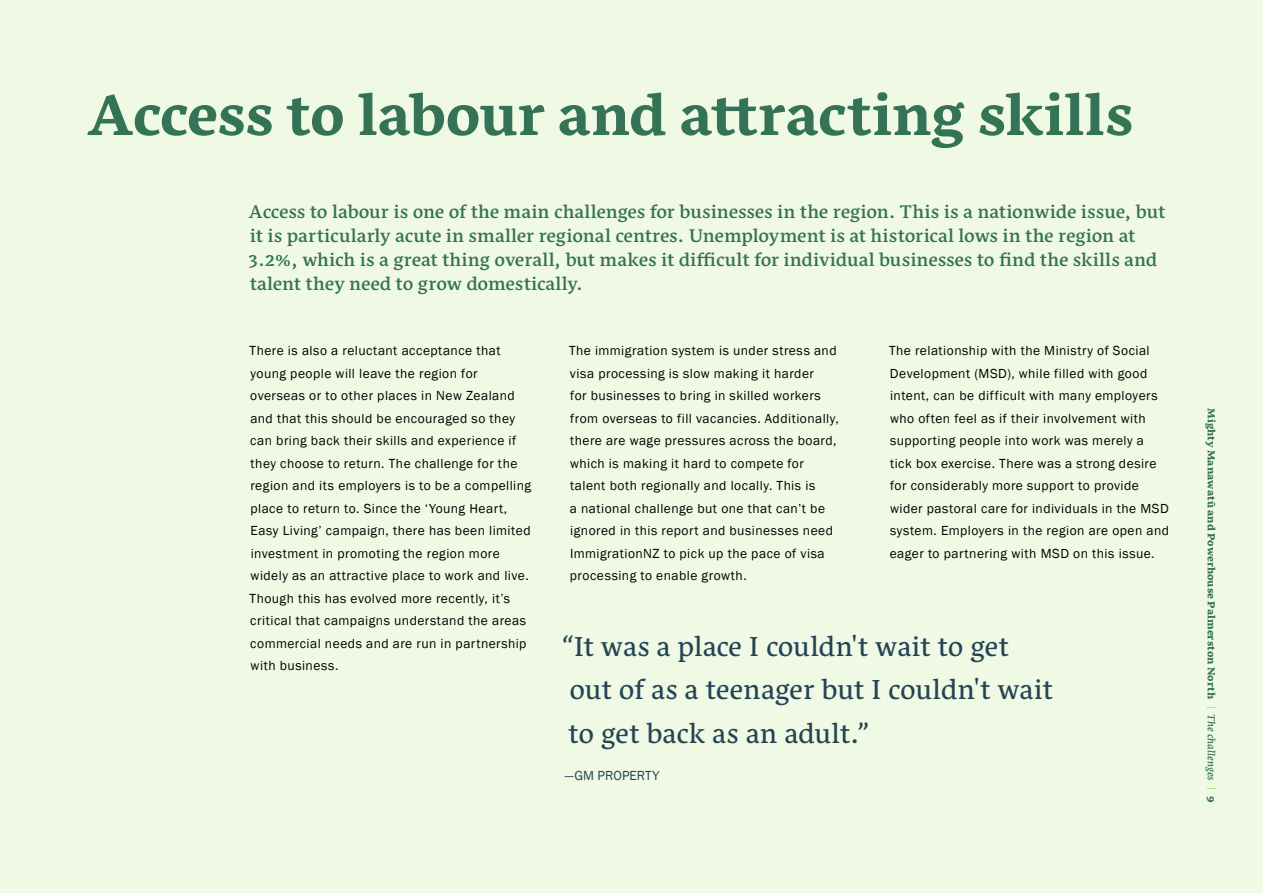
<style>
.page{position:relative;width:1263px;height:893px;background:#eff9e4}
.page>*{position:absolute;margin:0;border:0;box-sizing:border-box;transform-origin:0 0}
.Heading{font:700 75px "Nassim Latn";letter-spacing:-.01em;color:#347355}
.Body{font:36px/43.2px "Nassim Latn";letter-spacing:-.005em;color:#234455}
.Intro_Paragraph{font:24px/24px "Nassim Latn Me";letter-spacing:-.005em;color:#347355}
.Body-2{font:13.5px/22.5px "Franklin Gothic";letter-spacing:.035em;color:#000}
.t1{font:13.5px "Nassim Latn Eb";letter-spacing:.005em;color:#347355}
.Body-3{font:13.5px "Franklin Gothic";letter-spacing:.005em;color:#234455}
.s1{font-family:"Nassim Latn Me It";color:#93d94e}
.s2{font-family:"Nassim Latn Me It"}
</style>
<div class="page">
<p class="Heading" style="left:87px;top:65px;width:1048px">Access to labour and attracting skills</p>
<p class="Intro_Paragraph" style="left:248px;top:201px;width:918px">Access to labour is one of the main challenges for businesses in the region. This is a nationwide issue, but it is particularly acute in smaller regional centres. Unemployment is at historical lows in the region at 3.2%, which is a great thing overall, but makes it difficult for individual businesses to find the skills and talent they need to grow domestically.</p>
<p class="Body-2" style="left:250px;top:340px;width:283px">There is also a reluctant acceptance that young people will leave the region for overseas or to other places in New Zealand and that this should be encouraged so they can bring back their skills and experience if they choose to return. The challenge for the region and its employers is to be a compelling place to return to. Since the ‘Young Heart, Easy Living’ campaign, there has been limited investment in promoting the region more widely as an attractive place to work and live.<br>Though this has evolved more recently, it’s critical that campaigns understand the areas commercial needs and are run in partnership with business.</p>
<p class="Body-2" style="left:569px;top:340px;width:271px">The immigration system is under stress and visa processing is slow making it harder<br>for businesses to bring in skilled workers from overseas to fill vacancies. Additionally, there are wage pressures across the board, which is making it hard to compete for talent both regionally and locally. This is<br>a national challenge but one that can’t be ignored in this report and businesses need ImmigrationNZ to pick up the pace of visa processing to enable growth.</p>
<p class="Body-2" style="left:889px;top:340px;width:282px">The relationship with the Ministry of Social Development (MSD), while filled with good intent, can be difficult with many employers who often feel as if their involvement with supporting people into work was merely a<br>tick box exercise. There was a strong desire for considerably more support to provide wider pastoral care for individuals in the MSD system. Employers in the region are open and eager to partnering with MSD on this issue.</p>
<p class="Body" style="left:563px;top:627px;width:492px">“It was a place I couldn't wait to get out of as a teenager but I couldn't wait to get back as an adult.”</p>
<p class="Body-3" style="left:565px;top:767px;width:96px">—GM PROPERTY</p>
<p class="t1" style="left:1220px;top:408px;width:396px;rotate:90deg">Mighty Manawatū and Powerhouse Palmerston North <span class="s1">|</span> <span class="s2">The challenges</span> <span class="s1">|</span> 9</p>
</div>
